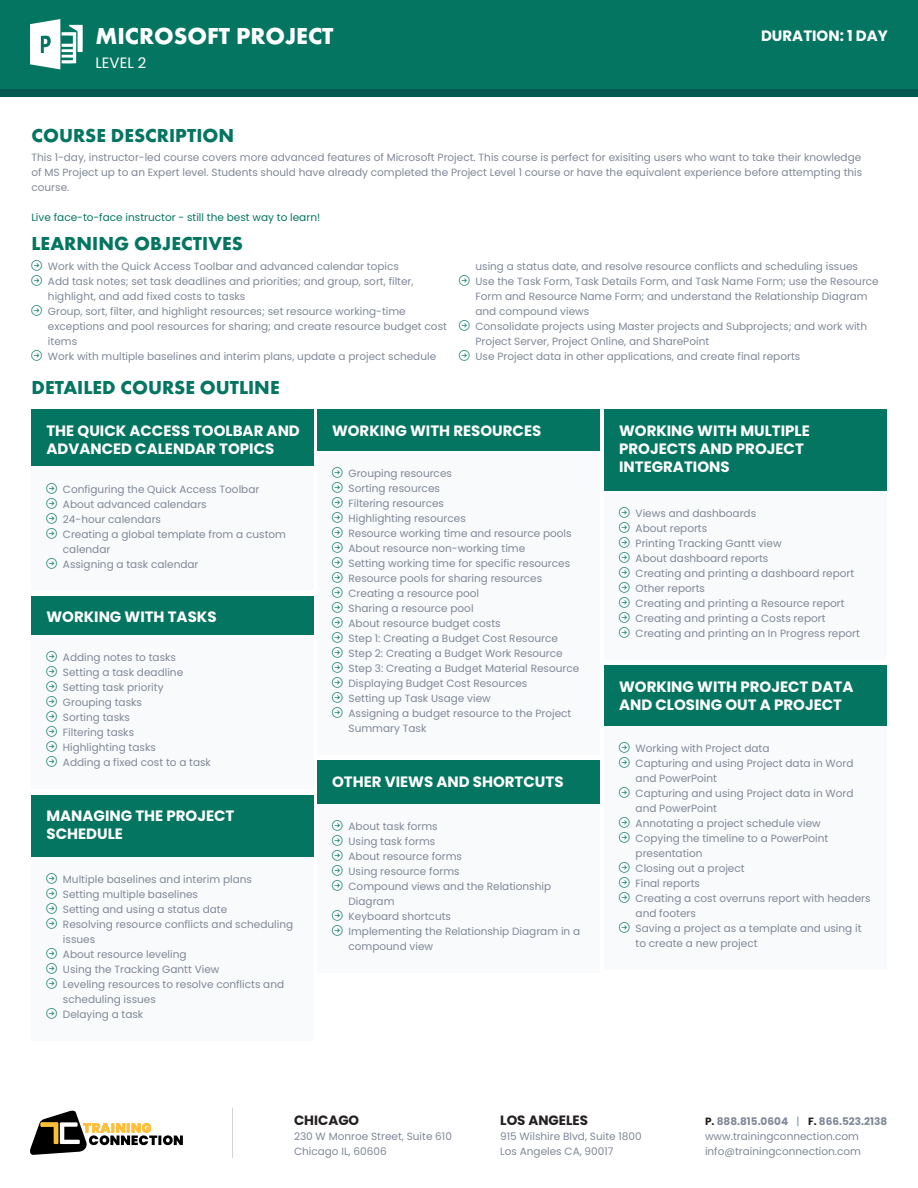
<style>
.page{position:relative;width:918px;height:1188px;background:#fff}
.page>*{position:absolute;margin:0;border:0;box-sizing:border-box;transform-origin:0 0}
.t1{font:700 24px "Futura";color:#fff}
.t2{font:700 19.5px "Futura";color:#047561}
.list_title{font:700 15px/18px "Poppins";color:#fff}
.t3{font:15px "Poppins";color:#fff}
.t4{font:700 13.5px "Poppins";color:#231f20}
.t5{font:10.5px/15px "Poppins";color:#7f8797}
.content{font:10.5px/15px "Poppins";color:#808797;text-align:justify}
.content-2{font:10.5px "Poppins";color:#047561}
.s1{font-weight:700;color:#231f20}
.s2{font-weight:700}
</style>
<div class="page">
<div style="left:0;top:0;width:918px;height:98px;background:#065950"></div>
<div style="left:0;top:0;width:918px;height:88px;background:#047561"></div>
<svg style="left:30px;top:1110px;width:153px;height:45px"></svg>
<hr style="left:232px;top:1108px;width:1px;height:50px;background:#231f20">
<svg style="left:30px;top:19px;width:53px;height:50px"></svg>
<div style="left:31px;top:409px;width:283px;height:57px;background:#047561"></div>
<div style="left:31px;top:466px;width:283px;height:124px;background:#f9fafc"></div>
<div style="left:31px;top:596px;width:283px;height:39px;background:#047561"></div>
<div style="left:31px;top:635px;width:283px;height:154px;background:#f9fafc"></div>
<div style="left:31px;top:795px;width:283px;height:62px;background:#047561"></div>
<div style="left:31px;top:857px;width:283px;height:184px;background:#f9fafc"></div>
<div style="left:317px;top:409px;width:282px;height:42px;background:#047561"></div>
<div style="left:317px;top:451px;width:282px;height:304px;background:#f9fafc"></div>
<div style="left:317px;top:761px;width:282px;height:43px;background:#047561"></div>
<div style="left:317px;top:804px;width:282px;height:169px;background:#f9fafc"></div>
<div style="left:604px;top:409px;width:283px;height:82px;background:#047561"></div>
<div style="left:604px;top:491px;width:283px;height:169px;background:#f9fafc"></div>
<div style="left:604px;top:666px;width:283px;height:60px;background:#047561"></div>
<div style="left:604px;top:726px;width:283px;height:243px;background:#f9fafc"></div>
<h1 class="t1" style="left:95px;top:21px;width:240px">MICROSOFT PROJECT</h1>
<h3 class="list_title" style="left:761px;top:27px;width:128px">DURATION: 1 DAY</h3>
<h3 class="t3" style="left:95px;top:54px;width:52px">LEVEL 2</h3>
<p class="t2" style="left:31px;top:123px;width:204px">COURSE DESCRIPTION</p>
<p class="content" style="left:31px;top:150px;width:832px">This 1-day, instructor-led course covers more advanced features of Microsoft Project. This course is perfect for exisiting users who want to take their knowledge of MS Project up to an Expert level. Students should have already completed the Project Level 1 course or have the equivalent experience before attempting this course.</p>
<p class="content-2" style="left:31px;top:211px;width:290px">Live face-to-face instructor - still the best way to learn!</p>
<p class="t2" style="left:31px;top:231px;width:213px">LEARNING OBJECTIVES</p>
<p class="t5" style="left:48px;top:259px;width:353px">Work with the Quick Access Toolbar and advanced calendar topics</p>
<p class="t5" style="left:48px;top:274px;width:367px">Add task notes; set task deadlines and priorities; and group, sort, filter, highlight, and add fixed costs to tasks</p>
<p class="t5" style="left:48px;top:304px;width:401px">Group, sort, filter, and highlight resources; set resource working-time exceptions and pool resources for sharing; and create resource budget cost items</p>
<p class="t5" style="left:48px;top:349px;width:390px">Work with multiple baselines and interim plans, update a project schedule</p>
<p class="t5" style="left:475px;top:259px;width:384px">using a status date, and resolve resource conflicts and scheduling issues</p>
<p class="t5" style="left:475px;top:274px;width:405px">Use the Task Form, Task Details Form, and Task Name Form; use the Resource<br>Form and Resource Name Form; and understand the Relationship Diagram and compound views</p>
<p class="t5" style="left:475px;top:319px;width:393px">Consolidate projects using Master projects and Subprojects; and work with<br>Project Server, Project Online, and SharePoint</p>
<p class="t5" style="left:475px;top:349px;width:326px">Use Project data in other applications, and create final reports</p>
<p class="t2" style="left:31px;top:376px;width:250px">DETAILED COURSE OUTLINE</p>
<p class="list_title" style="left:46px;top:422px;width:255px">THE QUICK ACCESS TOOLBAR AND</p>
<p class="list_title" style="left:46px;top:440px;width:229px">ADVANCED CALENDAR TOPICS</p>
<p class="t5" style="left:63px;top:481px;width:198px">Configuring the Quick Access Toolbar</p>
<p class="t5" style="left:63px;top:496px;width:145px">About advanced calendars</p>
<p class="t5" style="left:63px;top:511px;width:100px">24-hour calendars</p>
<p class="t5" style="left:63px;top:526px;width:225px">Creating a global template from a custom calendar</p>
<p class="t5" style="left:63px;top:556px;width:137px">Assigning a task calendar</p>
<p class="list_title" style="left:46px;top:608px;width:172px">WORKING WITH TASKS</p>
<p class="t5" style="left:63px;top:650px;width:115px">Adding notes to tasks</p>
<p class="t5" style="left:63px;top:665px;width:122px">Setting a task deadline</p>
<p class="t5" style="left:63px;top:680px;width:102px">Setting task priority</p>
<p class="t5" style="left:63px;top:695px;width:81px">Grouping tasks</p>
<p class="t5" style="left:63px;top:710px;width:69px">Sorting tasks</p>
<p class="t5" style="left:63px;top:725px;width:73px">Filtering tasks</p>
<p class="t5" style="left:63px;top:740px;width:94px">Highlighting tasks</p>
<p class="t5" style="left:63px;top:755px;width:150px">Adding a fixed cost to a task</p>
<p class="list_title" style="left:46px;top:807px;width:190px">MANAGING THE PROJECT<br>SCHEDULE</p>
<p class="t5" style="left:63px;top:872px;width:191px">Multiple baselines and interim plans</p>
<p class="t5" style="left:63px;top:887px;width:137px">Setting multiple baselines</p>
<p class="t5" style="left:63px;top:902px;width:166px">Setting and using a status date</p>
<p class="t5" style="left:63px;top:917px;width:232px">Resolving resource conflicts and scheduling issues</p>
<p class="t5" style="left:63px;top:947px;width:125px">About resource leveling</p>
<p class="t5" style="left:63px;top:962px;width:158px">Using the Tracking Gantt View</p>
<p class="t5" style="left:63px;top:977px;width:223px">Leveling resources to resolve conflicts and scheduling issues</p>
<p class="t5" style="left:63px;top:1007px;width:82px">Delaying a task</p>
<p class="list_title" style="left:332px;top:422px;width:211px">WORKING WITH RESOURCES</p>
<p class="t5" style="left:349px;top:466px;width:105px">Grouping resources</p>
<p class="t5" style="left:349px;top:481px;width:93px">Sorting resources</p>
<p class="t5" style="left:349px;top:496px;width:97px">Filtering resources</p>
<p class="t5" style="left:349px;top:511px;width:119px">Highlighting resources</p>
<p class="t5" style="left:349px;top:526px;width:225px">Resource working time and resource pools</p>
<p class="t5" style="left:349px;top:541px;width:178px">About resource non-working time</p>
<p class="t5" style="left:349px;top:556px;width:223px">Setting working time for specific resources</p>
<p class="t5" style="left:349px;top:571px;width:195px">Resource pools for sharing resources</p>
<p class="t5" style="left:349px;top:586px;width:132px">Creating a resource pool</p>
<p class="t5" style="left:349px;top:601px;width:127px">Sharing a resource pool</p>
<p class="t5" style="left:349px;top:616px;width:154px">About resource budget costs</p>
<p class="t5" style="left:349px;top:631px;width:211px">Step 1: Creating a Budget Cost Resource</p>
<p class="t5" style="left:349px;top:646px;width:216px">Step 2: Creating a Budget Work Resource</p>
<p class="t5" style="left:349px;top:661px;width:232px">Step 3: Creating a Budget Material Resource</p>
<p class="t5" style="left:349px;top:676px;width:180px">Displaying Budget Cost Resources</p>
<p class="t5" style="left:349px;top:691px;width:144px">Setting up Task Usage view</p>
<p class="t5" style="left:349px;top:706px;width:224px">Assigning a budget resource to the Project<br>Summary Task</p>
<p class="list_title" style="left:332px;top:773px;width:233px">OTHER VIEWS AND SHORTCUTS</p>
<p class="t5" style="left:349px;top:819px;width:91px">About task forms</p>
<p class="t5" style="left:349px;top:834px;width:88px">Using task forms</p>
<p class="t5" style="left:349px;top:849px;width:115px">About resource forms</p>
<p class="t5" style="left:349px;top:864px;width:113px">Using resource forms</p>
<p class="t5" style="left:349px;top:879px;width:204px">Compound views and the Relationship<br>Diagram</p>
<p class="t5" style="left:349px;top:909px;width:104px">Keyboard shortcuts</p>
<p class="t5" style="left:349px;top:924px;width:233px">Implementing the Relationship Diagram in a compound view</p>
<p class="list_title" style="left:619px;top:422px;width:192px">WORKING WITH MULTIPLE<br>PROJECTS AND PROJECT<br>INTEGRATIONS</p>
<p class="t5" style="left:636px;top:506px;width:122px">Views and dashboards</p>
<p class="t5" style="left:636px;top:521px;width:73px">About reports</p>
<p class="t5" style="left:636px;top:536px;width:148px">Printing Tracking Gantt view</p>
<p class="t5" style="left:636px;top:551px;width:134px">About dashboard reports</p>
<p class="t5" style="left:636px;top:566px;width:220px">Creating and printing a dashboard report</p>
<p class="t5" style="left:636px;top:581px;width:71px">Other reports</p>
<p class="t5" style="left:636px;top:596px;width:211px">Creating and printing a Resource report</p>
<p class="t5" style="left:636px;top:611px;width:192px">Creating and printing a Costs report</p>
<p class="t5" style="left:636px;top:626px;width:226px">Creating and printing an In Progress report</p>
<p class="list_title" style="left:619px;top:678px;width:236px">WORKING WITH PROJECT DATA<br>AND CLOSING OUT A PROJECT</p>
<p class="t5" style="left:636px;top:741px;width:135px">Working with Project data</p>
<p class="t5" style="left:636px;top:756px;width:219px">Capturing and using Project data in Word and PowerPoint</p>
<p class="t5" style="left:636px;top:786px;width:219px">Capturing and using Project data in Word and PowerPoint</p>
<p class="t5" style="left:636px;top:816px;width:187px">Annotating a project schedule view</p>
<p class="t5" style="left:636px;top:831px;width:194px">Copying the timeline to a PowerPoint presentation</p>
<p class="t5" style="left:636px;top:861px;width:111px">Closing out a project</p>
<p class="t5" style="left:636px;top:876px;width:66px">Final reports</p>
<p class="t5" style="left:636px;top:891px;width:237px">Creating a cost overruns report with headers and footers</p>
<p class="t5" style="left:636px;top:921px;width:227px">Saving a project as a template and using it to create a new project</p>
<p class="t4" style="left:294px;top:1112px;width:67px">CHICAGO</p>
<p class="t5" style="left:294px;top:1129px;width:159px">230 W Monroe Street, Suite 610<br>Chicago IL, 60606</p>
<p class="t4" style="left:500px;top:1112px;width:89px">LOS ANGELES</p>
<p class="t5" style="left:500px;top:1129px;width:143px">915 Wilshire Blvd, Suite 1800<br>Los Angeles CA, 90017</p>
<p class="t5" style="left:705px;top:1114px;width:184px"><span class="s1">P.</span> <span class="s2">888.815.0604</span> | <span class="s1">F.</span> <span class="s2">866.523.2138 </span>www.trainingconnection.com info@trainingconnection.com</p>
</div>
